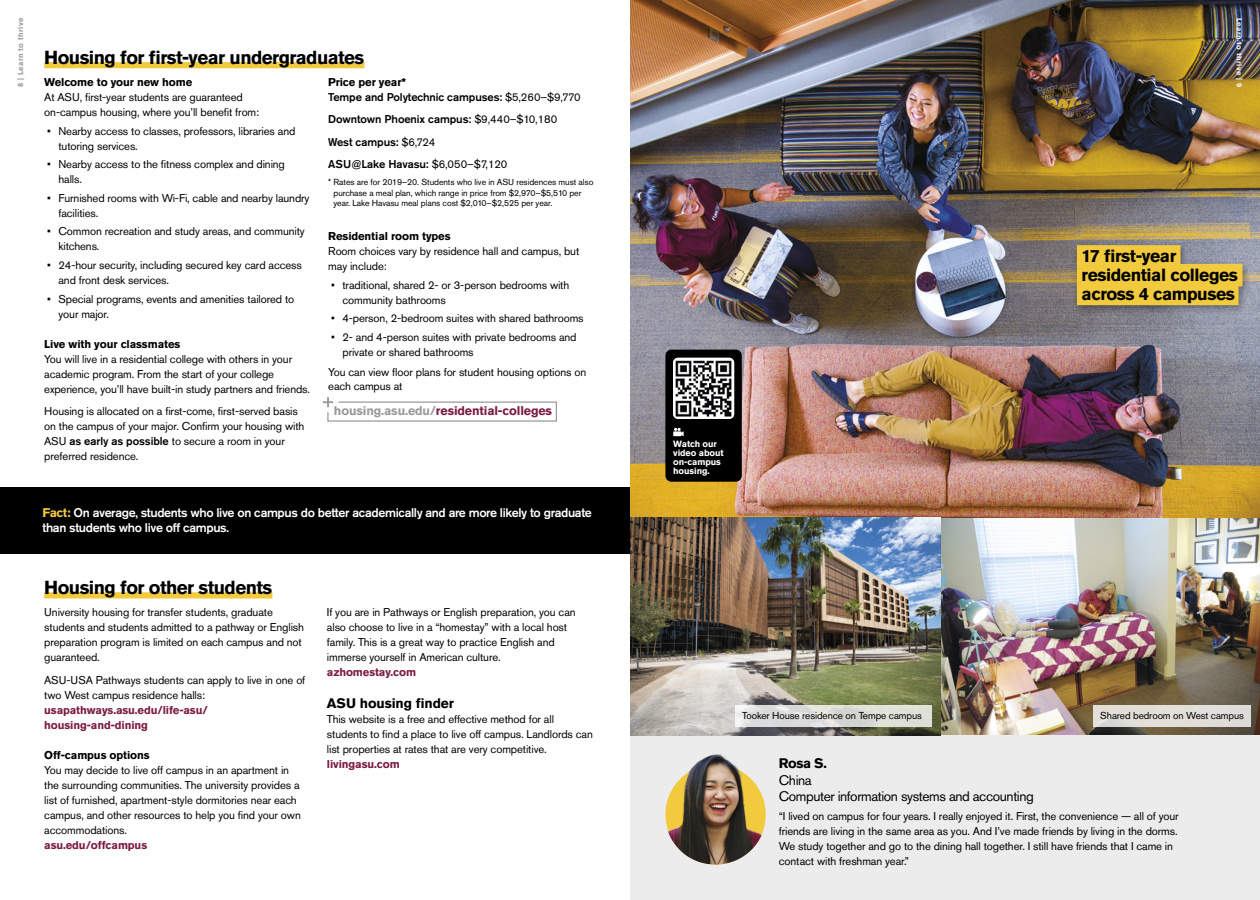
<style>
.page{position:relative;width:1260px;height:900px;background:#fff}
.page>*{position:absolute;margin:0;border:0;box-sizing:border-box;transform-origin:0 0}
.Header_-_Lead{font:700 18.75px "Akzidenz Grotesk Std";letter-spacing:-.03em;color:#000}
.Ranking_-_GoldBox-Bl{font:700 17.5px/18.8px "Akzidenz Grotesk Std";letter-spacing:-.025em;color:#000}
.Header_-_Secondary{font:13.75px/16.2px "Akzidenz Grotesk Std";letter-spacing:-.03em;color:#000}
.Body_Copy{font:700 13.75px "Akzidenz Grotesk Std";letter-spacing:-.01em;color:#000}
.Header_-_Secondary-2{font:500 12.5px/15px "Akzidenz Grotesk Std";letter-spacing:-.03em;color:#fff}
.Main_Links{font:700 12.5px "Akzidenz Grotesk Std";letter-spacing:-.01em;color:#7c1b41}
.Body_Copy-2{font:11.25px/15px "Akzidenz Grotesk Std";letter-spacing:-.01em;color:#000}
.Body_Copy-3{font:500 11.25px/15px "Akzidenz Grotesk Std";letter-spacing:-.01em;color:#000}
.Body_Copy-4{font:10px "Akzidenz Grotesk Std";letter-spacing:-.01em;color:#000}
.Stat_-_Description{font:700 9px/9px "Akzidenz Grotesk Std";letter-spacing:-.01em;color:#fff}
.COA_-_Fine_Print{font:8.75px/10.5px "Akzidenz Grotesk Std";letter-spacing:-.01em;color:#000}
.t1{font:700 7.5px "Akzidenz Grotesk Std";letter-spacing:.05em;color:#9c9b9b}
.t2{font:700 7.5px "Akzidenz Grotesk Std";letter-spacing:.05em;color:#f6f6f6}
.s1{font-weight:700}
.s2{font-weight:500}
.s3{font-weight:400}
.s4{color:#9c9b9b}
.s5{font-weight:700;color:#f1ca3d}
.s6{font-weight:700;color:#7c1b41}
</style>
<div class="page">
<img style="left:630px;top:0;width:630px;height:735px">
<div style="left:630px;top:735px;width:630px;height:165px;background:#ececec"></div>
<img style="left:665px;top:754px;width:101px;height:111px">
<div style="left:1072px;top:241px;width:180px;height:74px;background:#000;opacity:.35"></div>
<div style="left:1077px;top:245px;width:103px;height:23px;background:#f1ca3d"></div>
<div style="left:1077px;top:264px;width:166px;height:22px;background:#f1ca3d"></div>
<div style="left:1077px;top:283px;width:162px;height:22px;background:#f1ca3d"></div>
<svg style="left:735px;top:705px;width:196px;height:21px;background:#dedfdb"></svg>
<div style="left:1093px;top:705px;width:158px;height:21px;background:#e2dfd9"></div>
<div style="left:665px;top:350px;width:77px;height:132px;background:#000;border-radius:6px"></div>
<svg style="left:673px;top:428px;width:11px;height:8px"></svg>
<img style="left:673px;top:358px;width:61px;height:61px">
<div style="left:44px;top:592px;width:228px;height:7px;background:#f1ca3d"></div>
<div style="left:0;top:487px;width:630px;height:66px;background:#000"></div>
<div style="left:44px;top:62px;width:320px;height:6px;background:#f1ca3d"></div>
<div style="left:327px;top:402px;width:230px;height:20px;border:1px solid #9c9b9b"></div>
<svg style="left:323px;top:397px;width:15px;height:15px"></svg>
<p class="t1" style="left:16px;top:87px;width:71px;rotate:-90deg">8 | Learn to thrive</p>
<p class="t2" style="left:1244px;top:18px;width:71px;rotate:90deg">Learn to thrive | 9</p>
<p class="Header_-_Lead" style="left:44px;top:47px;width:322px">Housing for first-year undergraduates</p>
<p class="Body_Copy-2" style="left:44px;top:75px;width:216px"><span class="s1">Welcome to your new home<br></span>At ASU, first-year students are guaranteed on-campus housing, where you’ll benefit from:</p>
<p class="Body_Copy-2" style="left:58px;top:123px;width:238px;text-indent:-11px">• Nearby access to classes, professors, libraries and tutoring services.</p>
<p class="Body_Copy-2" style="left:58px;top:157px;width:228px;text-indent:-11px">• Nearby access to the fitness complex and dining halls.</p>
<p class="Body_Copy-2" style="left:58px;top:190px;width:253px;text-indent:-11px">• Furnished rooms with Wi-Fi, cable and nearby laundry facilities.</p>
<p class="Body_Copy-2" style="left:58px;top:224px;width:248px;text-indent:-11px">• Common recreation and study areas, and community kitchens.</p>
<p class="Body_Copy-2" style="left:58px;top:258px;width:245px;text-indent:-11px">• 24-hour security, including secured key card access and front desk services.</p>
<p class="Body_Copy-2" style="left:58px;top:291px;width:237px;text-indent:-11px">• Special programs, events and amenities tailored to your major.</p>
<p class="Body_Copy-2" style="left:44px;top:336px;width:267px"><span class="s1">Live with your classmates<br></span>You will live in a residential college with others in your academic program. From the start of your college experience, you’ll have built-in study partners and friends.</p>
<p class="Body_Copy-2" style="left:44px;top:403px;width:262px">Housing is allocated on a first-come, first-served basis on the campus of your major. Confirm your housing with ASU <span class="s2">as early as possible</span> to secure a room in your preferred residence.</p>
<p class="Body_Copy-3" style="left:328px;top:74px;width:254px"><span class="s1">Price per year*<br></span>Tempe and Polytechnic campuses: <span class="s3">$5,260–$9,770</span></p>
<p class="Body_Copy-3" style="left:328px;top:112px;width:231px">Downtown Phoenix campus: <span class="s3">$9,440–$10,180</span></p>
<p class="Body_Copy-3" style="left:328px;top:134px;width:109px">West campus: <span class="s3">$6,724</span></p>
<p class="Body_Copy-3" style="left:328px;top:156px;width:181px">ASU@Lake Havasu: <span class="s3">$6,050–$7,120</span></p>
<p class="COA_-_Fine_Print" style="left:334px;top:177px;width:261px;text-indent:-5px">* Rates are for 2019–20. Students who live in ASU residences must also purchase a meal plan, which range in price from $2,970–$5,510 per year. Lake Havasu meal plans cost $2,010–$2,525 per year.</p>
<p class="Body_Copy-2" style="left:328px;top:228px;width:253px"><span class="s1">Residential room types<br></span>Room choices vary by residence hall and campus, but may include:</p>
<p class="Body_Copy-2" style="left:342px;top:277px;width:228px;text-indent:-11px">• traditional, shared 2- or 3-person bedrooms with community bathrooms</p>
<p class="Body_Copy-2" style="left:331px;top:311px;width:254px">• 4-person, 2-bedroom suites with shared bathrooms</p>
<p class="Body_Copy-2" style="left:342px;top:329px;width:236px;text-indent:-11px">• 2- and 4-person suites with private bedrooms and private or shared bathrooms</p>
<p class="Body_Copy-2" style="left:328px;top:366px;width:259px;line-height:13.5px">You can view floor plans for student housing options on each campus at</p>
<p class="Main_Links" style="left:334px;top:404px;width:220px"><span class="s4">housing.asu.edu/</span>residential-colleges</p>
<p class="Ranking_-_GoldBox-Bl" style="left:1082px;top:247px;width:158px">17 first-year residential colleges across 4 campuses</p>
<p class="Stat_-_Description" style="left:673px;top:440px;width:52px">Watch our video about on-campus housing.</p>
<p class="Header_-_Secondary-2" style="left:43px;top:505px;width:551px"><span class="s5">Fact:</span> On average, students who live on campus do better academically and are more likely to graduate than students who live off campus.</p>
<p class="Header_-_Lead" style="left:44px;top:577px;width:230px">Housing for other students</p>
<p class="Body_Copy-2" style="left:44px;top:605px;width:261px">University housing for transfer students, graduate students and students admitted to a pathway or English preparation program is limited on each campus and not guaranteed.</p>
<p class="Body_Copy-2" style="left:44px;top:672px;width:263px">ASU-USA Pathways students can apply to live in one of two West campus residence halls: <span class="s6">usapathways.asu.edu/life-asu/ housing-and-dining</span></p>
<p class="Body_Copy-2" style="left:44px;top:747px;width:258px"><span class="s1">Off-campus options<br></span>You may decide to live off campus in an apartment in the surrounding communities. The university provides a list of furnished, apartment-style dormitories near each campus, and other resources to help you find your own accommodations.<br><span class="s6">asu.edu/offcampus</span></p>
<p class="Body_Copy-2" style="left:327px;top:605px;width:250px">If you are in Pathways or English preparation, you can also choose to live in a “homestay” with a local host family. This is a great way to practice English and immerse yourself in American culture. <span class="s6">azhomestay.com</span></p>
<p class="Body_Copy" style="left:327px;top:695px;width:128px">ASU housing finder</p>
<p class="Body_Copy-2" style="left:327px;top:711px;width:268px">This website is a free and effective method for all students to find a place to live off campus. Landlords can list properties at rates that are very competitive. <span class="s6">livingasu.com</span></p>
<p class="Body_Copy-4" style="left:742px;top:710px;width:181px">Tooker House residence on Tempe campus</p>
<p class="Body_Copy-4" style="left:1100px;top:710px;width:145px">Shared bedroom on West campus</p>
<p class="Header_-_Secondary" style="left:779px;top:755px;width:257px"><span class="s1">Rosa S.<br></span>China<br>Computer information systems and accounting</p>
<p class="Body_Copy-2" style="left:779px;top:808px;width:401px">“I lived on campus for four years. I really enjoyed it. First, the convenience — all of your friends are living in the same area as you. And I’ve made friends by living in the dorms.<br>We study together and go to the dining hall together. I still have friends that I came in contact with freshman year.”</p>
</div>
